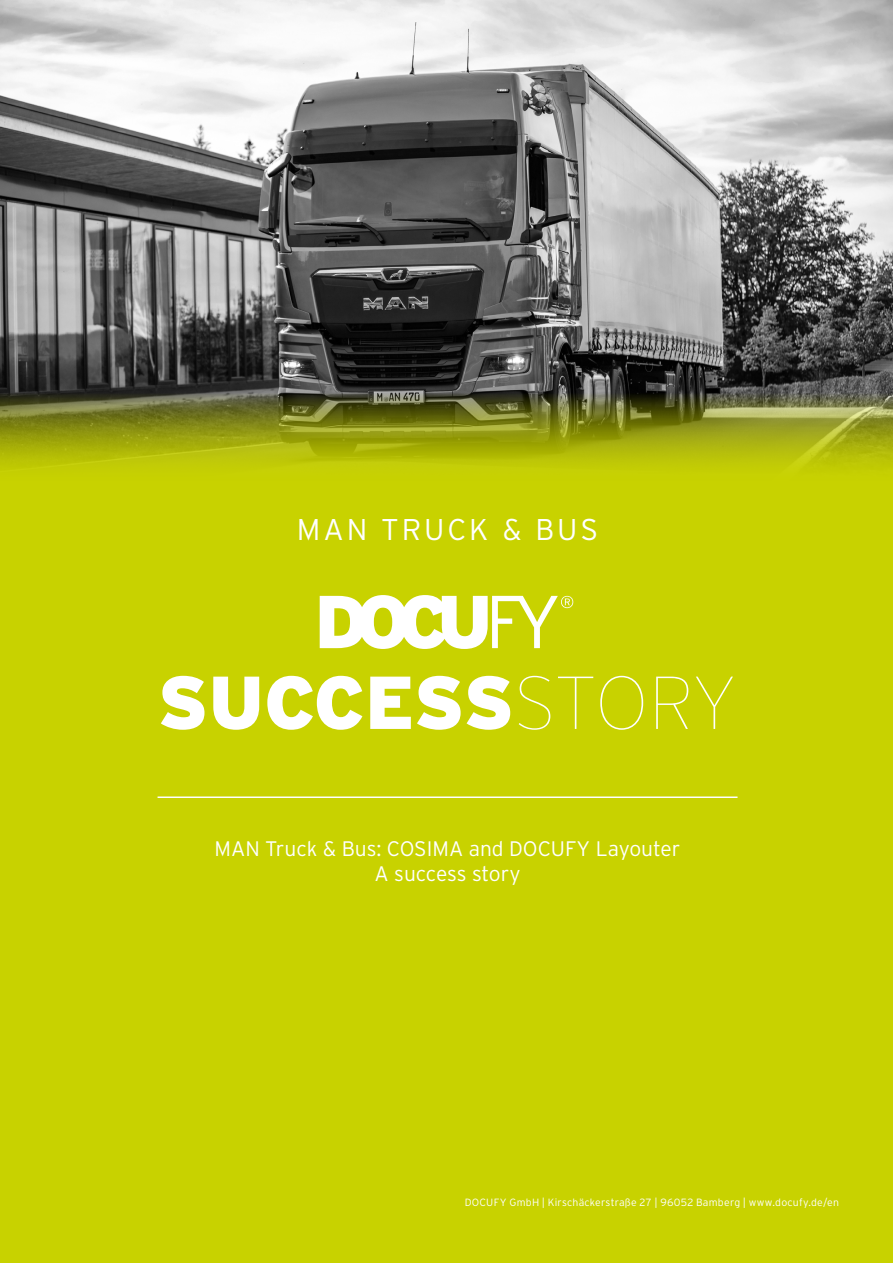
<style>
.page{position:relative;width:893px;height:1263px;background:#c8d200}
.page>*{position:absolute;margin:0;border:0;box-sizing:border-box;transform-origin:0 0}
.t1{font:900 74.7px "Interstate";letter-spacing:-.005em;color:#fff}
.t2{font:300 30px "Interstate";letter-spacing:.1em;color:#fff}
.t3{font:300 21px/25.2px "Interstate";color:#fff;text-align:center}
.t4{font:300 10.5px "Interstate";letter-spacing:.02em;color:#fff}
.s1{font-weight:100}
</style>
<div class="page">
<svg style="left:320px;top:595px;width:253px;height:54px"></svg>
<hr style="left:158px;top:796px;width:579px;height:2px;background:#fff">
<img style="left:0;top:0;width:893px;height:468px">
<h2 class="t2" style="left:297px;top:511px;width:303px">MAN TRUCK &amp; BUS</h2>
<h1 class="t1" style="left:158px;top:657px;width:581px">SUCCESS<span class="s1">STORY</span></h1>
<h3 class="t3" style="left:215px;top:835px;width:467px">MAN Truck &amp; Bus: COSIMA and DOCUFY Layouter<br>A success story</h3>
<p class="t4" style="left:465px;top:1196px;width:376px">DOCUFY GmbH | Kirschäckerstraße 27 | 96052 Bamberg | www.docufy.de/en</p>
</div>
